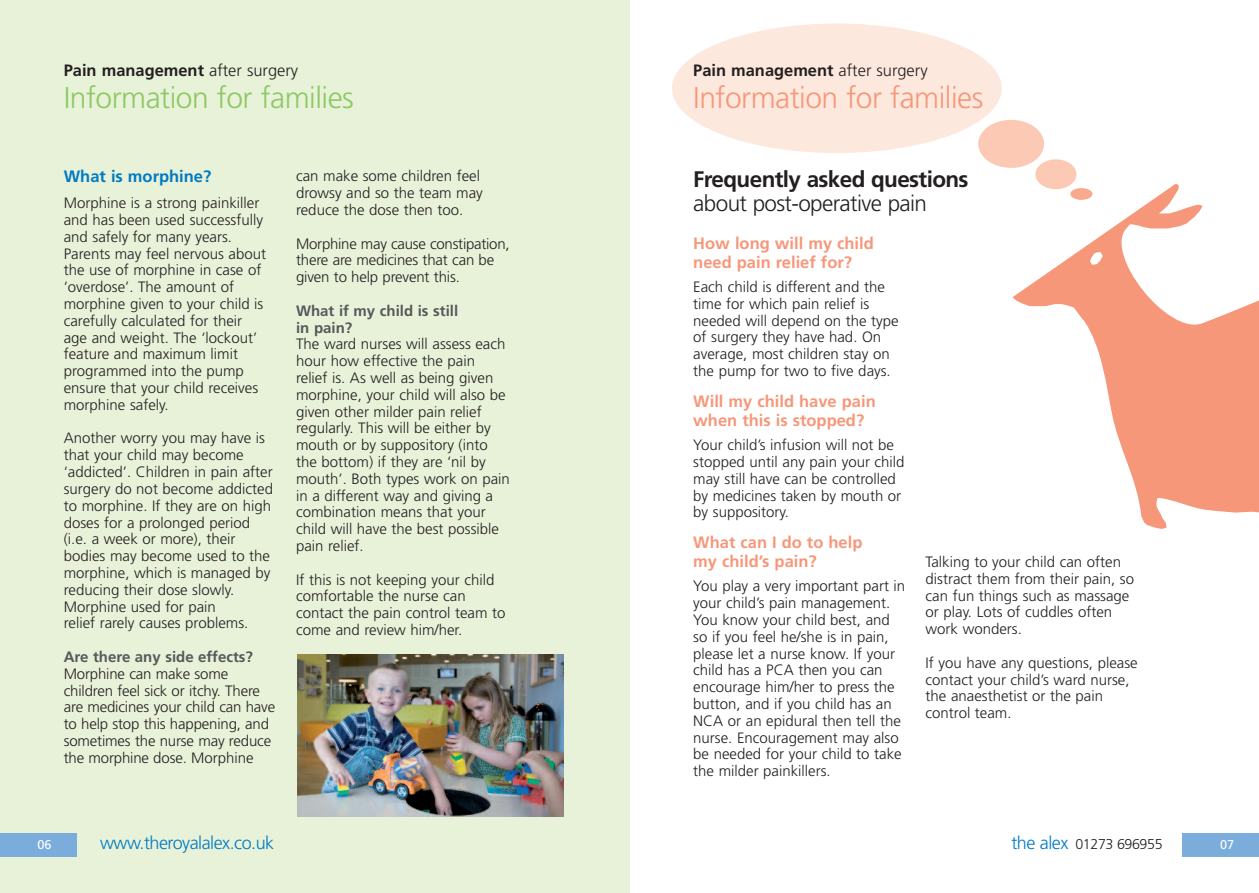
<style>
.page{position:relative;width:1259px;height:893px;background:#fff}
.page>*{position:absolute;margin:0;border:0;box-sizing:border-box;transform-origin:0 0}
.t1{font:300 30px "Frutiger";letter-spacing:-.015em;color:#8dc964}
.t2{font:300 30px "Frutiger";letter-spacing:-.015em;color:#f6977a}
.t3{font:700 22.5px "Frutiger";letter-spacing:-.03em;color:#231f20}
.t4{font:300 22.5px "Frutiger";letter-spacing:-.03em;color:#231f20}
.t5{font:300 18px "Frutiger";letter-spacing:-.03em;color:#007ac2}
.t6{font:700 16.5px/18.8px "Frutiger";color:#f6977a}
.t7{font:700 16.5px "Frutiger";color:#231f20}
.t8{font:700 16.5px "Frutiger";color:#007ac2}
.t9{font:300 15px/16.8px "Frutiger";color:#231f20}
.t10{font:700 15px/16.8px "Frutiger";color:#57585a}
.t11{font:300 14.25px "Frutiger";letter-spacing:-.03em;color:#231f20}
.t12{font:12.75px "Frutiger";color:#fff}
.s1{font-weight:300}
.s2{font-size:18px;color:#007ac2}
</style>
<div class="page">
<div style="left:672px;top:24px;width:330px;height:129px;background:#fde8dd;border-radius:50%"></div>
<div style="left:978px;top:120px;width:66px;height:48px;background:#fcc9b4;border-radius:50%"></div>
<div style="left:1035px;top:159px;width:41px;height:30px;background:#fcc9b4;border-radius:50%"></div>
<div style="left:0;top:0;width:629px;height:893px;background:#e8f2d9"></div>
<div style="left:0;top:833px;width:77px;height:24px;background:#7aacdc"></div>
<div style="left:1182px;top:833px;width:77px;height:24px;background:#7aacdc"></div>
<svg style="left:1012px;top:183px;width:247px;height:346px"></svg>
<svg style="left:1090px;top:252px;width:12px;height:13px"></svg>
<img style="left:298px;top:655px;width:266px;height:162px">
<p class="t7" style="left:64px;top:64px;width:236px">Pain management <span class="s1">after surgery</span></p>
<h1 class="t1" style="left:64px;top:85px;width:292px">Information for families</h1>
<p class="t8" style="left:64px;top:170px;width:149px">What is morphine?</p>
<p class="t9" style="left:64px;top:196px;width:204px">Morphine is a strong painkiller and has been used successfully and safely for many years.<br>Parents may feel nervous about the use of morphine in case of ‘overdose’. The amount of morphine given to your child is carefully calculated for their age and weight. The ‘lockout’ feature and maximum limit programmed into the pump ensure that your child receives morphine safely.</p>
<p class="t9" style="left:64px;top:431px;width:211px">Another worry you may have is that your child may become ‘addicted’. Children in pain after surgery do not become addicted to morphine. If they are on high doses for a prolonged period (i.e. a week or more), their bodies may become used to the morphine, which is managed by reducing their dose slowly.<br>Morphine used for pain<br>relief rarely causes problems.</p>
<p class="t10" style="left:64px;top:649px;width:191px">Are there any side effects?</p>
<p class="t9" style="left:64px;top:666px;width:213px">Morphine can make some children feel sick or itchy. There are medicines your child can have to help stop this happening, and sometimes the nurse may reduce the morphine dose. Morphine</p>
<p class="t9" style="left:296px;top:169px;width:188px">can make some children feel drowsy and so the team may reduce the dose then too.</p>
<p class="t9" style="left:296px;top:236px;width:215px">Morphine may cause constipation, there are medicines that can be given to help prevent this.</p>
<p class="t10" style="left:296px;top:303px;width:164px">What if my child is still in pain?</p>
<p class="t9" style="left:296px;top:337px;width:215px">The ward nurses will assess each hour how effective the pain relief is. As well as being given morphine, your child will also be given other milder pain relief regularly. This will be either by mouth or by suppository (into the bottom) if they are ‘nil by mouth’. Both types work on pain in a different way and giving a combination means that your child will have the best possible pain relief.</p>
<p class="t9" style="left:296px;top:572px;width:211px">If this is not keeping your child comfortable the nurse can contact the pain control team to come and review him/her.</p>
<p class="t7" style="left:693px;top:64px;width:236px">Pain management <span class="s1">after surgery</span></p>
<h1 class="t2" style="left:693px;top:85px;width:292px">Information for families</h1>
<h2 class="t3" style="left:693px;top:170px;width:277px">Frequently asked questions</h2>
<h2 class="t4" style="left:693px;top:194px;width:235px">about post-operative pain</h2>
<p class="t6" style="left:693px;top:235px;width:182px">How long will my child need pain relief for?</p>
<p class="t9" style="left:693px;top:280px;width:207px">Each child is different and the time for which pain relief is needed will depend on the type of surgery they have had. On average, most children stay on the pump for two to five days.</p>
<p class="t6" style="left:693px;top:393px;width:184px">Will my child have pain when this is stopped?</p>
<p class="t9" style="left:693px;top:438px;width:213px">Your child’s infusion will not be stopped until any pain your child may still have can be controlled by medicines taken by mouth or by suppository.</p>
<p class="t6" style="left:693px;top:534px;width:171px">What can I do to help my child’s pain?</p>
<p class="t9" style="left:693px;top:579px;width:213px">You play a very important part in your child’s pain management.<br>You know your child best, and so if you feel he/she is in pain, please let a nurse know. If your child has a PCA then you can encourage him/her to press the button, and if you child has an<br>NCA or an epidural then tell the nurse. Encouragement may also be needed for your child to take the milder painkillers.</p>
<p class="t9" style="left:925px;top:554px;width:210px">Talking to your child can often distract them from their pain, so can fun things such as massage or play. Lots of cuddles often work wonders.</p>
<p class="t9" style="left:925px;top:655px;width:214px">If you have any questions, please contact your child’s ward nurse, the anaesthetist or the pain control team.</p>
<p class="t12" style="left:38px;top:839px;width:16px">06</p>
<p class="t5" style="left:100px;top:835px;width:176px">www.theroyalalex.co.uk</p>
<p class="t11" style="left:1011px;top:838px;width:153px"><span class="s2">the alex</span> 01273 696955</p>
<p class="t12" style="left:1220px;top:839px;width:16px">07</p>
</div>
